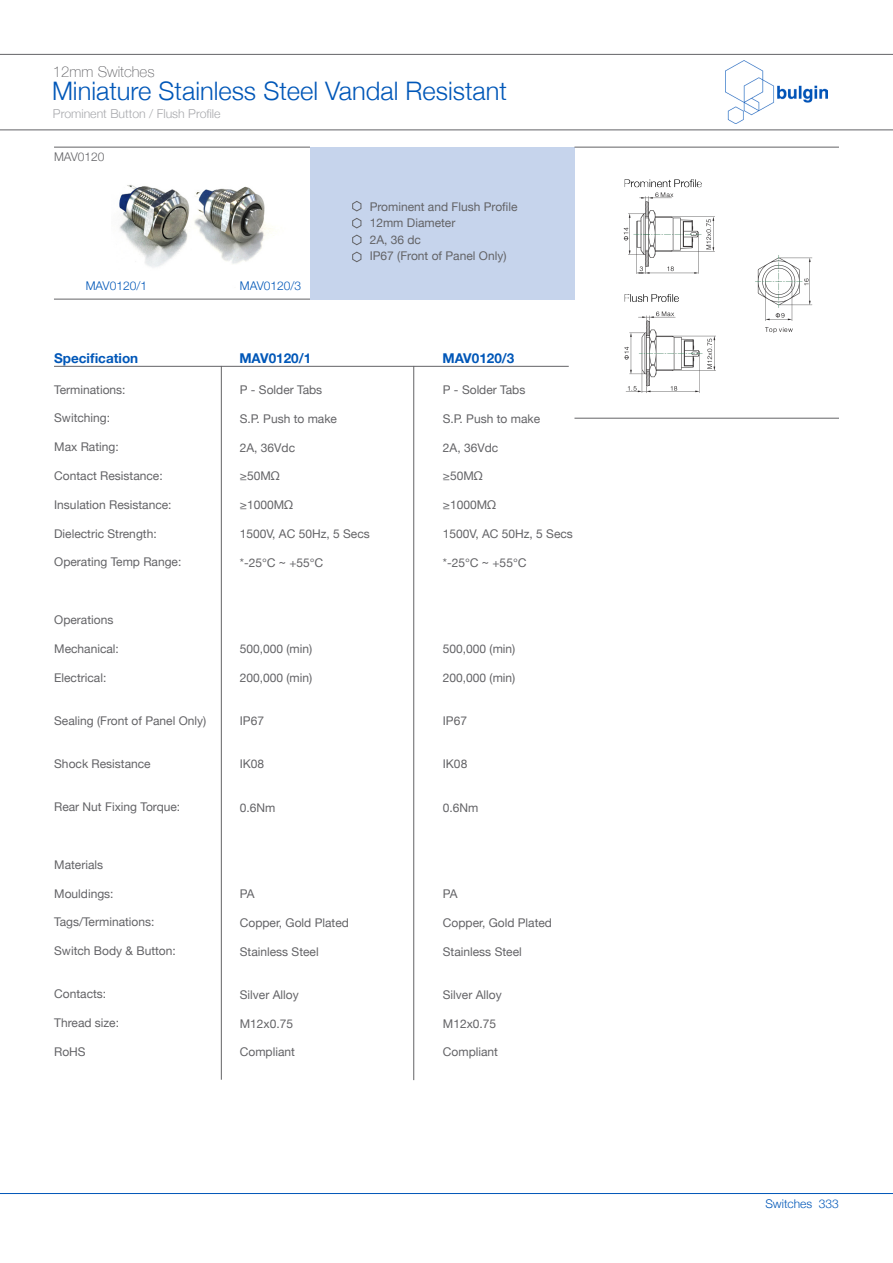
<style>
.page{position:relative;width:893px;height:1263px;background:#fff}
.page>*{position:absolute;margin:0;border:0;box-sizing:border-box;transform-origin:0 0}
.Product_Titles{font:300 25.5px "Helvetica Neue";color:#0057b8}
.t1{font:100 15px "Helvetica Neue";color:#636366}
.t2{font:700 13.5px "Helvetica Neue";color:#0057b8}
.t3{font:300 12.3px "Helvetica Neue";color:#a8a9ad}
.t4{font:12px "Helvetica Neue";color:#636366}
.t5{font:300 12px "Helvetica Neue";color:#0057b8}
.t6{font:300 12px "Helvetica Neue";color:#636366}
</style>
<div class="page">
<hr style="left:0;top:1193px;width:893px;height:1px;background:#0057b8">
<img style="left:726px;top:61px;width:101px;height:63px">
<hr style="left:0;top:54px;width:893px;height:1px;background:#636366">
<hr style="left:0;top:129px;width:893px;height:1px;background:#636366">
<img style="left:623px;top:179px;width:190px;height:214px">
<img style="left:111px;top:185px;width:199px;height:114px">
<div style="left:310px;top:147px;width:264px;height:152px;background:#c6d4ec"></div>
<hr style="left:54px;top:147px;width:256px;height:1px;background:#636366">
<hr style="left:574px;top:418px;width:265px;height:1px;background:#636366">
<hr style="left:54px;top:299px;width:256px;height:1px;background:#636366">
<hr style="left:54px;top:366px;width:515px;height:1px;background:#636366">
<hr style="left:221px;top:366px;width:1px;height:714px;background:#636366">
<hr style="left:413px;top:366px;width:1px;height:714px;background:#636366">
<hr style="left:574px;top:147px;width:265px;height:1px;background:#636366">
<svg style="left:352px;top:201px;width:10px;height:62px"></svg>
<p class="t1" style="left:53px;top:60px;width:103px">12mm Switches</p>
<p class="Product_Titles" style="left:52px;top:71px;width:456px">Miniature Stainless Steel Vandal Resistant</p>
<p class="t3" style="left:53px;top:104px;width:169px">Prominent Button / Flush Profile</p>
<p class="t6" style="left:54px;top:147px;width:52px">MAV0120</p>
<p class="t5" style="left:86px;top:276px;width:63px">MAV0120/1</p>
<p class="t5" style="left:240px;top:276px;width:63px">MAV0120/3</p>
<p class="t4" style="left:370px;top:198px;width:149px">Prominent and Flush Profile</p>
<p class="t4" style="left:370px;top:214px;width:87px">12mm Diameter</p>
<p class="t4" style="left:370px;top:231px;width:53px">2A, 36 dc</p>
<p class="t4" style="left:370px;top:247px;width:138px">IP67 (Front of Panel Only)</p>
<p class="t2" style="left:54px;top:348px;width:86px">Specification</p>
<p class="t2" style="left:239px;top:348px;width:73px">MAV0120/1</p>
<p class="t2" style="left:442px;top:348px;width:73px">MAV0120/3</p>
<p class="t4" style="left:54px;top:381px;width:73px">Terminations:</p>
<p class="t4" style="left:54px;top:409px;width:57px">Switching:</p>
<p class="t4" style="left:54px;top:438px;width:66px">Max Rating:</p>
<p class="t4" style="left:54px;top:467px;width:110px">Contact Resistance:</p>
<p class="t4" style="left:54px;top:496px;width:119px">Insulation Resistance:</p>
<p class="t4" style="left:54px;top:525px;width:104px">Dielectric Strength:</p>
<p class="t4" style="left:54px;top:553px;width:129px">Operating Temp Range:</p>
<p class="t4" style="left:54px;top:611px;width:61px">Operations</p>
<p class="t4" style="left:54px;top:640px;width:66px">Mechanical:</p>
<p class="t4" style="left:54px;top:669px;width:54px">Electrical:</p>
<p class="t4" style="left:54px;top:712px;width:154px">Sealing (Front of Panel Only)</p>
<p class="t4" style="left:54px;top:755px;width:98px">Shock Resistance</p>
<p class="t4" style="left:54px;top:798px;width:128px">Rear Nut Fixing Torque:</p>
<p class="t4" style="left:54px;top:856px;width:50px">Materials</p>
<p class="t4" style="left:54px;top:885px;width:61px">Mouldings:</p>
<p class="t4" style="left:54px;top:913px;width:102px">Tags/Terminations:</p>
<p class="t4" style="left:54px;top:942px;width:123px">Switch Body &amp; Button:</p>
<p class="t4" style="left:54px;top:985px;width:54px">Contacts:</p>
<p class="t4" style="left:54px;top:1014px;width:66px">Thread size:</p>
<p class="t4" style="left:54px;top:1043px;width:33px">RoHS</p>
<p class="t4" style="left:240px;top:381px;width:84px">P - Solder Tabs</p>
<p class="t4" style="left:240px;top:410px;width:99px">S.P. Push to make</p>
<p class="t4" style="left:240px;top:439px;width:57px">2A, 36Vdc</p>
<p class="t4" style="left:240px;top:467px;width:41px">≥50MΩ</p>
<p class="t4" style="left:240px;top:496px;width:55px">≥1000MΩ</p>
<p class="t4" style="left:240px;top:525px;width:132px">1500V, AC 50Hz, 5 Secs</p>
<p class="t4" style="left:240px;top:554px;width:85px">*-25℃ ~ +55℃</p>
<p class="t4" style="left:240px;top:640px;width:74px">500,000 (min)</p>
<p class="t4" style="left:240px;top:669px;width:74px">200,000 (min)</p>
<p class="t4" style="left:240px;top:712px;width:26px">IP67</p>
<p class="t4" style="left:240px;top:755px;width:26px">IK08</p>
<p class="t4" style="left:240px;top:799px;width:37px">0.6Nm</p>
<p class="t4" style="left:240px;top:885px;width:16px">PA</p>
<p class="t4" style="left:240px;top:914px;width:111px">Copper, Gold Plated</p>
<p class="t4" style="left:240px;top:943px;width:80px">Stainless Steel</p>
<p class="t4" style="left:240px;top:986px;width:60px">Silver Alloy</p>
<p class="t4" style="left:240px;top:1015px;width:55px">M12x0.75</p>
<p class="t4" style="left:240px;top:1043px;width:57px">Compliant</p>
<p class="t4" style="left:443px;top:381px;width:84px">P - Solder Tabs</p>
<p class="t4" style="left:443px;top:410px;width:99px">S.P. Push to make</p>
<p class="t4" style="left:443px;top:439px;width:57px">2A, 36Vdc</p>
<p class="t4" style="left:443px;top:467px;width:41px">≥50MΩ</p>
<p class="t4" style="left:443px;top:496px;width:55px">≥1000MΩ</p>
<p class="t4" style="left:443px;top:525px;width:132px">1500V, AC 50Hz, 5 Secs</p>
<p class="t4" style="left:443px;top:554px;width:85px">*-25℃ ~ +55℃</p>
<p class="t4" style="left:443px;top:640px;width:74px">500,000 (min)</p>
<p class="t4" style="left:443px;top:669px;width:74px">200,000 (min)</p>
<p class="t4" style="left:443px;top:712px;width:26px">IP67</p>
<p class="t4" style="left:443px;top:755px;width:26px">IK08</p>
<p class="t4" style="left:443px;top:799px;width:37px">0.6Nm</p>
<p class="t4" style="left:443px;top:885px;width:16px">PA</p>
<p class="t4" style="left:443px;top:914px;width:111px">Copper, Gold Plated</p>
<p class="t4" style="left:443px;top:943px;width:80px">Stainless Steel</p>
<p class="t4" style="left:443px;top:986px;width:60px">Silver Alloy</p>
<p class="t4" style="left:443px;top:1015px;width:55px">M12x0.75</p>
<p class="t4" style="left:443px;top:1043px;width:57px">Compliant</p>
<p class="t5" style="left:765px;top:1194px;width:75px">Switches 333</p>
</div>
